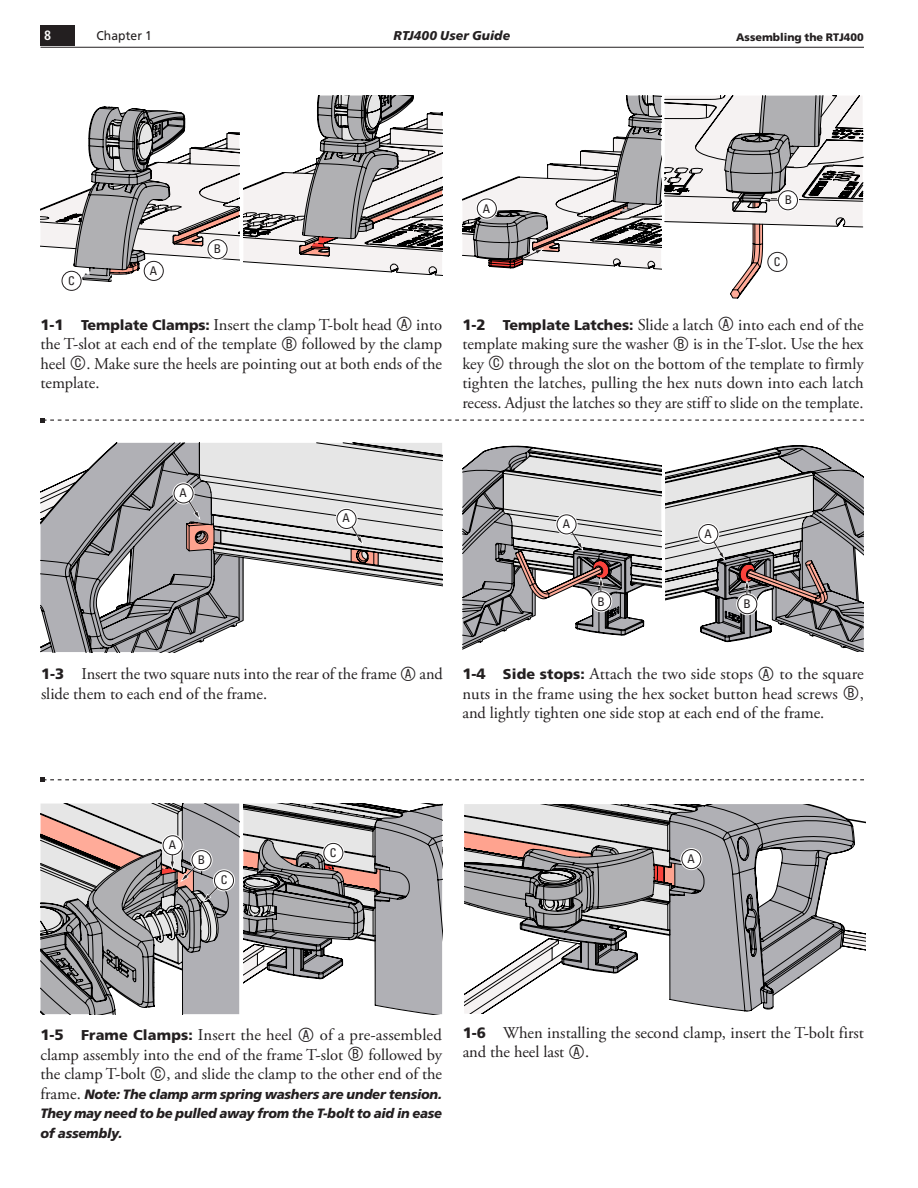
<style>
.page{position:relative;width:918px;height:1188px;background:#fff}
.page>*{position:absolute;margin:0;border:0;box-sizing:border-box;transform-origin:0 0}
.t1{font:16.5px/19.5px "Adobe Garamond Pro";letter-spacing:-.005em;color:#231f20;text-align:justify}
.t2{font:italic 900 13.5px/19.5px "Frutiger";letter-spacing:-.02em;color:#231f20;text-align:justify}
.t3{font:700 condensed 13.5px "Frutiger";color:#fff}
.t4{font:italic 900 12.75px "Frutiger";letter-spacing:.01em;color:#231f20}
.t5{font:12.75px "Frutiger";letter-spacing:.01em;color:#231f20;scale:.95 1}
.t6{font:condensed 12px "Univers";color:#231f20}
.t7{font:900 10.8px "Frutiger";letter-spacing:-.005em;color:#231f20}
.s1{font-family:"Frutiger";font-weight:900;font-size:15px}
.s2{font-family:"Frutiger";font-weight:900;font-size:14.25px}
.s3{font-family:"Circle Frame";font-size:19.5px}
.s4{font-family:"Adobe Garamond Pro";font-weight:400;font-style:normal;font-size:16.5px}
</style>
<div class="page">
<div style="left:40px;top:26px;width:35px;height:20px;background:#231f20"></div>
<hr style="left:40px;top:47px;width:824px;height:1px;background:#231f20">
<svg style="left:40px;top:96px;width:402px;height:192px"></svg>
<svg style="left:464px;top:804px;width:402px;height:210px"></svg>
<div style="left:207px;top:238px;width:22px;height:22px;border:3px solid #fff;border-radius:50%"></div>
<div style="left:208px;top:240px;width:19px;height:19px;background:#fff;border-radius:50%"></div>
<div style="left:208px;top:239px;width:19px;height:20px;border:1px solid #231f20;border-radius:50%"></div>
<div style="left:61px;top:270px;width:22px;height:22px;border:3px solid #fff;border-radius:50%"></div>
<div style="left:62px;top:271px;width:19px;height:19px;background:#fff;border-radius:50%"></div>
<div style="left:62px;top:271px;width:19px;height:20px;border:1px solid #231f20;border-radius:50%"></div>
<svg style="left:41px;top:443px;width:401px;height:209px"></svg>
<div style="left:174px;top:484px;width:19px;height:19px;background:#fff;border-radius:50%"></div>
<div style="left:174px;top:484px;width:19px;height:19px;border:1px solid #231f20;border-radius:50%"></div>
<div style="left:680px;top:848px;width:22px;height:22px;border:3px solid #fff;border-radius:50%"></div>
<div style="left:682px;top:850px;width:19px;height:19px;background:#fff;border-radius:50%"></div>
<div style="left:681px;top:849px;width:20px;height:20px;border:1px solid #231f20;border-radius:50%"></div>
<div style="left:143px;top:260px;width:22px;height:22px;border:3px solid #fff;border-radius:50%"></div>
<div style="left:144px;top:261px;width:19px;height:19px;background:#fff;border-radius:50%"></div>
<div style="left:144px;top:261px;width:20px;height:20px;border:1px solid #231f20;border-radius:50%"></div>
<svg style="left:40px;top:804px;width:402px;height:210px;background:#aeabad"></svg>
<div style="left:214px;top:871px;width:20px;height:19px;background:#fff;border-radius:50%"></div>
<div style="left:214px;top:870px;width:20px;height:20px;border:1px solid #231f20;border-radius:50%"></div>
<svg style="left:40px;top:418px;width:824px;height:4px"></svg>
<svg style="left:40px;top:778px;width:824px;height:4px"></svg>
<svg style="left:462px;top:96px;width:402px;height:203px"></svg>
<svg style="left:463px;top:445px;width:401px;height:207px"></svg>
<div style="left:592px;top:592px;width:19px;height:19px;background:#fff;border-radius:50%"></div>
<div style="left:591px;top:591px;width:20px;height:20px;border:1px solid #231f20;border-radius:50%"></div>
<p class="t3" style="left:44px;top:27px;width:9px">8</p>
<p class="t5" style="left:96px;top:29px;width:60px">Chapter 1</p>
<p class="t4" style="left:394px;top:28px;width:118px">RTJ400 User Guide</p>
<p class="t7" style="left:736px;top:30px;width:129px">Assembling the RTJ400</p>
<p class="t6" style="left:68px;top:273px;width:8px">C</p>
<p class="t6" style="left:150px;top:263px;width:9px">A</p>
<p class="t6" style="left:214px;top:241px;width:9px">B</p>
<p class="t1" style="left:40px;top:315px;width:403px"><span class="s1">1-1</span> <span class="s2">Template Clamps:</span> Insert the clamp T-bolt head <span class="s3">A</span> into the T-slot at each end of the template <span class="s3">B</span> followed by the clamp heel <span class="s3">C</span>. Make sure the heels are pointing out at both ends of the template.</p>
<p class="t6" style="left:483px;top:201px;width:9px">A</p>
<p class="t6" style="left:785px;top:192px;width:9px">B</p>
<p class="t6" style="left:774px;top:254px;width:8px">C</p>
<p class="t1" style="left:462px;top:315px;width:403px"><span class="s1">1-2</span> <span class="s2">Template Latches:</span> Slide a latch <span class="s3">A</span> into each end of the template making sure the washer <span class="s3">B</span> is in the T-slot. Use the hex key <span class="s3">C</span> through the slot on the bottom of the template to firmly tighten the latches, pulling the hex nuts down into each latch recess. Adjust the latches so they are stiff to slide on the template.</p>
<p class="t6" style="left:180px;top:485px;width:9px">A</p>
<p class="t6" style="left:343px;top:511px;width:9px">A</p>
<p class="t6" style="left:563px;top:516px;width:9px">A</p>
<p class="t6" style="left:704px;top:526px;width:9px">A</p>
<p class="t6" style="left:598px;top:594px;width:9px">B</p>
<p class="t6" style="left:744px;top:597px;width:9px">B</p>
<p class="t1" style="left:41px;top:665px;width:403px"><span class="s1">1-3</span> Insert the two square nuts into the rear of the frame <span class="s3">A</span> and slide them to each end of the frame.</p>
<p class="t1" style="left:462px;top:665px;width:403px"><span class="s1">1-4</span> <span class="s2">Side stops:</span> Attach the two side stops <span class="s3">A</span> to the square nuts in the frame using the hex socket button head screws <span class="s3">B</span>, and lightly tighten one side stop at each end of the frame.</p>
<p class="t6" style="left:169px;top:837px;width:9px">A</p>
<p class="t6" style="left:198px;top:852px;width:9px">B</p>
<p class="t6" style="left:221px;top:872px;width:8px">C</p>
<p class="t6" style="left:330px;top:845px;width:8px">C</p>
<p class="t6" style="left:687px;top:851px;width:9px">A</p>
<p class="t1" style="left:40px;top:1026px;width:403px"><span class="s1">1-5</span> <span class="s2">Frame Clamps:</span> Insert the heel <span class="s3">A</span> of a pre-assembled clamp assembly into the end of the frame T-slot <span class="s3">B</span> followed by the clamp T-bolt <span class="s3">C</span>, and slide the clamp to the other end of the</p>
<p class="t2" style="left:41px;top:1084px;width:403px"><span class="s4">frame.</span> Note: The clamp arm spring washers are under tension.<br>They may need to be pulled away from the T-bolt to aid in ease of assembly.</p>
<p class="t1" style="left:463px;top:1023px;width:403px"><span class="s1">1-6</span> When installing the second clamp, insert the T-bolt first and the heel last <span class="s3">A</span>.</p>
</div>
